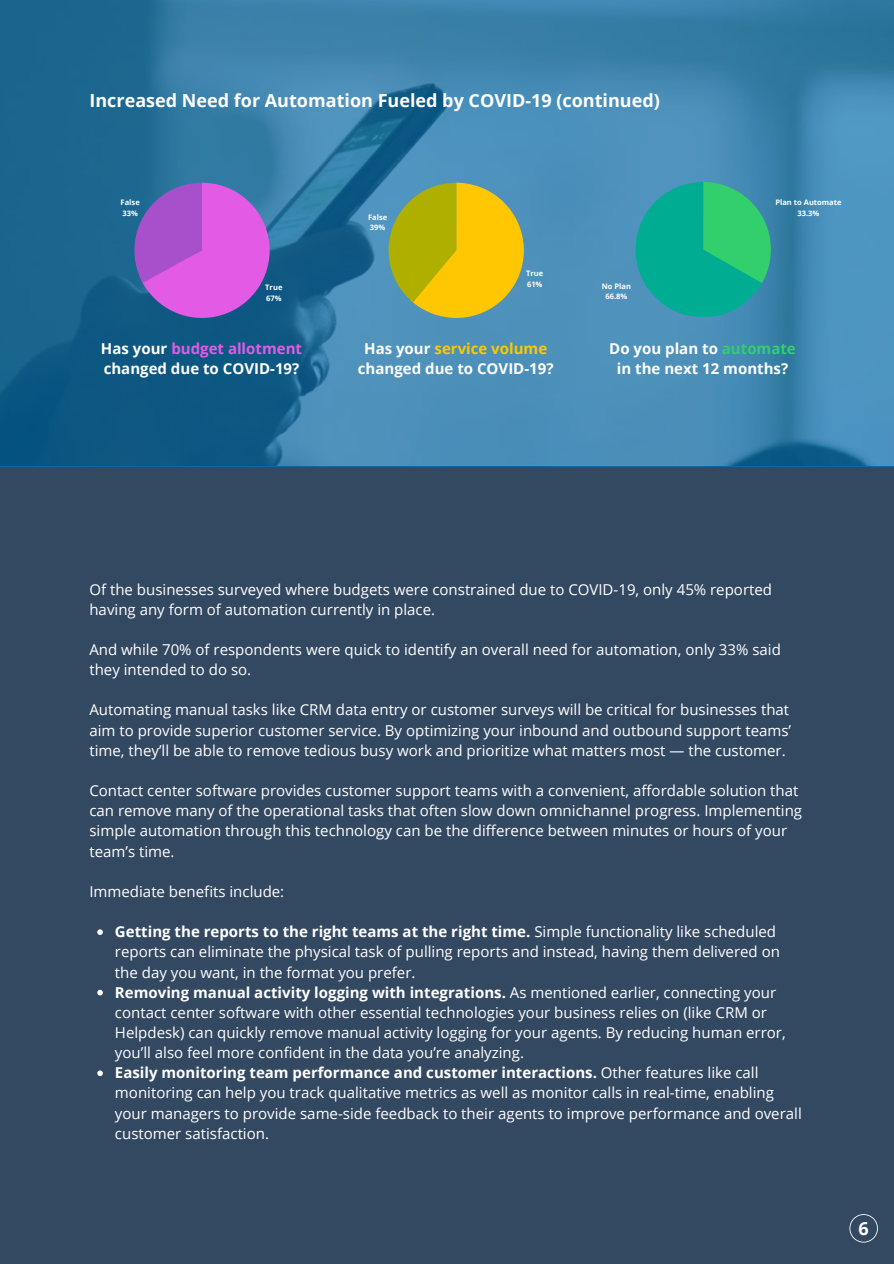
<style>
.page{position:relative;width:894px;height:1264px;background:#fff}
.page>*{position:absolute;margin:0;border:0;box-sizing:border-box;transform-origin:0 0}
.t1{font:700 18px "Open Sans";color:#fff}
.t2{font:15px/20.1px "Open Sans";color:#fff}
.t3{font:700 15px/20.2px "Open Sans";color:#fff;text-align:center}
.t4{font:700 7.5px/10.5px "Open Sans";color:#fff}
.s1{color:#e35be5}
.s2{color:#32cf6c}
.s3{color:#ffc701}
.s4{font-weight:700}
</style>
<div class="page">
<div style="left:0;top:0;width:893px;height:1263px;background:#334861"></div>
<svg style="left:0;top:0;width:893px;height:466px;background:#357da7"></svg>
<svg style="left:134px;top:183px;width:135px;height:135px;background:#a95acc"></svg>
<svg style="left:388px;top:183px;width:135px;height:135px;background:#c0b428"></svg>
<svg style="left:635px;top:182px;width:135px;height:135px;background:#1caf90"></svg>
<svg style="left:97px;top:929px;width:6px;height:5px"></svg>
<svg style="left:97px;top:989px;width:6px;height:6px"></svg>
<svg style="left:97px;top:1070px;width:6px;height:6px"></svg>
<svg style="left:849px;top:1214px;width:28px;height:28px"></svg>
<p class="t1" style="left:89px;top:87px;width:572px">Increased Need for Automation Fueled by COVID-19 (continued)</p>
<p class="t4" style="left:120px;top:197px;width:21px">False<br>33%</p>
<p class="t4" style="left:265px;top:282px;width:19px">True<br>67%</p>
<p class="t4" style="left:368px;top:211px;width:21px">False<br>39%</p>
<p class="t4" style="left:526px;top:268px;width:19px">True<br>61%</p>
<p class="t4" style="left:601px;top:281px;width:31px;text-align:center">No Plan<br>66.8%</p>
<p class="t4" style="left:775px;top:197px;width:68px;text-align:center">Plan to Automate<br>33.3%</p>
<p class="t3" style="left:101px;top:338px;width:202px;text-align:left">Has your <span class="s1">budget allotment </span>changed due to COVID-19?</p>
<p class="t3" style="left:609px;top:338px;width:188px">Do you plan to <span class="s2">automate </span>in the next 12 months?</p>
<p class="t3" style="left:358px;top:338px;width:197px">Has your <span class="s3">service volume </span>changed due to COVID-19?</p>
<p class="t2" style="left:89px;top:578px;width:684px">Of the businesses surveyed where budgets were constrained due to COVID-19, only 45% reported having any form of automation currently in place.</p>
<p class="t2" style="left:89px;top:639px;width:692px">And while 70% of respondents were quick to identify an overall need for automation, only 33% said they intended to do so.</p>
<p class="t2" style="left:89px;top:699px;width:703px">Automating manual tasks like CRM data entry or customer surveys will be critical for businesses that aim to provide superior customer service. By optimizing your inbound and outbound support teams’ time, they’ll be able to remove tedious busy work and prioritize what matters most — the customer.</p>
<p class="t2" style="left:89px;top:780px;width:714px">Contact center software provides customer support teams with a convenient, affordable solution that can remove many of the operational tasks that often slow down omnichannel progress. Implementing simple automation through this technology can be the difference between minutes or hours of your team’s time.</p>
<p class="t2" style="left:89px;top:881px;width:196px">Immediate benefits include:</p>
<p class="t2" style="left:115px;top:921px;width:688px"><span class="s4">Getting the reports to the right teams at the right time.</span> Simple functionality like scheduled reports can eliminate the physical task of pulling reports and instead, having them delivered on the day you want, in the format you prefer.<br><span class="s4">Removing manual activity logging with integrations.</span> As mentioned earlier, connecting your contact center software with other essential technologies your business relies on (like CRM or Helpdesk) can quickly remove manual activity logging for your agents. By reducing human error, you’ll also feel more confident in the data you’re analyzing.<br><span class="s4">Easily monitoring team performance and customer interactions.</span> Other features like call monitoring can help you track qualitative metrics as well as monitor calls in real-time, enabling your managers to provide same-side feedback to their agents to improve performance and overall customer satisfaction.</p>
<p class="t1" style="left:858px;top:1215px;width:12px">6</p>
</div>
